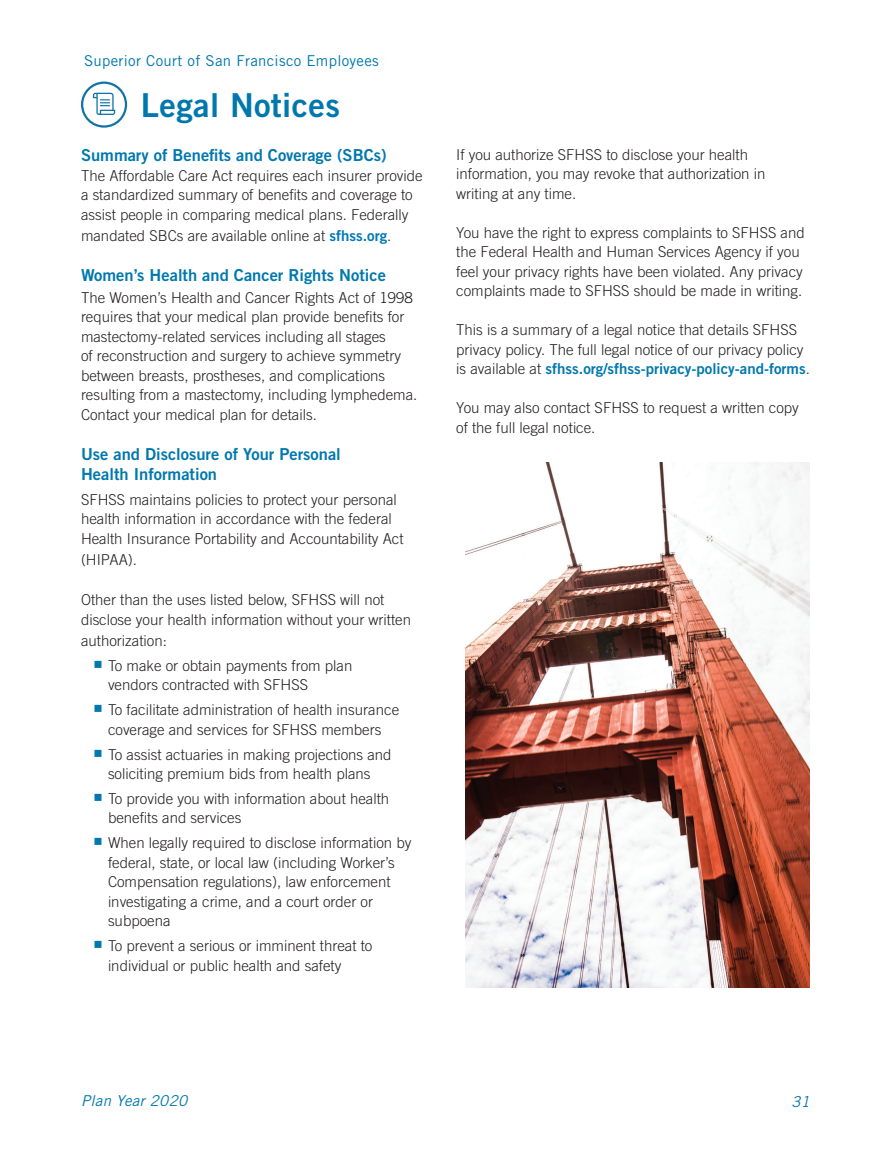
<style>
.page{position:relative;width:891px;height:1161px;background:#fff}
.page>*{position:absolute;margin:0;border:0;box-sizing:border-box;transform-origin:0 0}
.t1{font:33px "Trade Gothic Bold Two";letter-spacing:.01em;color:#0078ae}
.t2{font:16.5px/20.2px "Trade Gothic Bold Two";color:#0078ae}
.t3{font:300 15px/19.5px "Trade Gothic";color:#231f20}
.t4{font:15px "Trade Gothic Bold Two";color:#0078ae}
.t5{font:15px "Trade Gothic";letter-spacing:.02em;color:#0078ae}
.t6{font:italic 15px "Trade Gothic";letter-spacing:.02em;color:#0078ae}
.s1{font-family:"Trade Gothic Bold Two";font-weight:400;color:#0078b6}
.s2{font-family:"Trade Gothic";font-weight:300;color:#231f20}
</style>
<div class="page">
<svg style="left:93px;top:93px;width:22px;height:22px"></svg>
<div style="left:81px;top:82px;width:46px;height:46px;border:2px solid #1274a4;border-radius:50%"></div>
<img style="left:465px;top:462px;width:345px;height:525px">
<p class="t5" style="left:84px;top:51px;width:296px">Superior Court of San Francisco Employees</p>
<h1 class="t1" style="left:141px;top:85px;width:201px">Legal Notices</h1>
<p class="t2" style="left:81px;top:145px;width:307px">Summary of Benefits and Coverage (SBCs)</p>
<p class="t3" style="left:81px;top:165px;width:343px">The Affordable Care Act requires each insurer provide a standardized summary of benefits and coverage to assist people in comparing medical plans. Federally</p>
<p class="t3" style="left:81px;top:225px;width:312px">mandated SBCs are available online at <span class="s1">sfhss.org</span>.</p>
<p class="t2" style="left:81px;top:264px;width:307px">Women’s Health and Cancer Rights Notice</p>
<p class="t3" style="left:81px;top:288px;width:338px">The Women’s Health and Cancer Rights Act of 1998 requires that your medical plan provide benefits for mastectomy-related services including all stages<br>of reconstruction and surgery to achieve symmetry between breasts, prostheses, and complications resulting from a mastectomy, including lymphedema.<br>Contact your medical plan for details.</p>
<p class="t2" style="left:81px;top:443px;width:261px">Use and Disclosure of Your Personal<br>Health Information</p>
<p class="t3" style="left:81px;top:490px;width:324px">SFHSS maintains policies to protect your personal health information in accordance with the federal<br>Health Insurance Portability and Accountability Act</p>
<p class="t3" style="left:81px;top:550px;width:58px">(HIPAA).</p>
<p class="t3" style="left:81px;top:590px;width:332px">Other than the uses listed below, SFHSS will not disclose your health information without your written</p>
<p class="t3" style="left:108px;top:628px;width:246px;line-height:24.9px;text-indent:-27px">authorization:<br>To make or obtain payments from plan</p>
<p class="t3" style="left:108px;top:672px;width:293px;line-height:24.9px">vendors contracted with SFHSS<br>To facilitate administration of health insurance</p>
<p class="t3" style="left:108px;top:717px;width:285px;line-height:24.9px">coverage and services for SFHSS members<br>To assist actuaries in making projections and</p>
<p class="t3" style="left:108px;top:761px;width:283px;line-height:24.9px">soliciting premium bids from health plans<br>To provide you with information about health</p>
<p class="t3" style="left:108px;top:805px;width:305px;line-height:24.9px">benefits and services<br>When legally required to disclose information by</p>
<p class="t3" style="left:108px;top:853px;width:288px">federal, state, or local law (including Worker’s Compensation regulations), law enforcement investigating a crime, and a court order or subpoena</p>
<p class="t3" style="left:108px;top:936px;width:266px">To prevent a serious or imminent threat to individual or public health and safety</p>
<p class="t3" style="left:456px;top:144px;width:311px">If you authorize SFHSS to disclose your health information, you may revoke that authorization in writing at any time.</p>
<p class="t3" style="left:456px;top:222px;width:350px">You have the right to express complaints to SFHSS and the Federal Health and Human Services Agency if you feel your privacy rights have been violated. Any privacy complaints made to SFHSS should be made in writing.</p>
<p class="t3" style="left:456px;top:320px;width:349px">This is a summary of a legal notice that details SFHSS privacy policy. The full legal notice of our privacy policy</p>
<p class="t4" style="left:456px;top:359px;width:355px"><span class="s2">is available at</span> sfhss.org/sfhss-privacy-policy-and-forms<span class="s2">.</span></p>
<p class="t3" style="left:456px;top:398px;width:344px">You may also contact SFHSS to request a written copy of the full legal notice.</p>
<p class="t6" style="left:81px;top:1091px;width:108px">Plan Year 2020</p>
<p class="t6" style="left:792px;top:1092px;width:20px">31</p>
</div>
